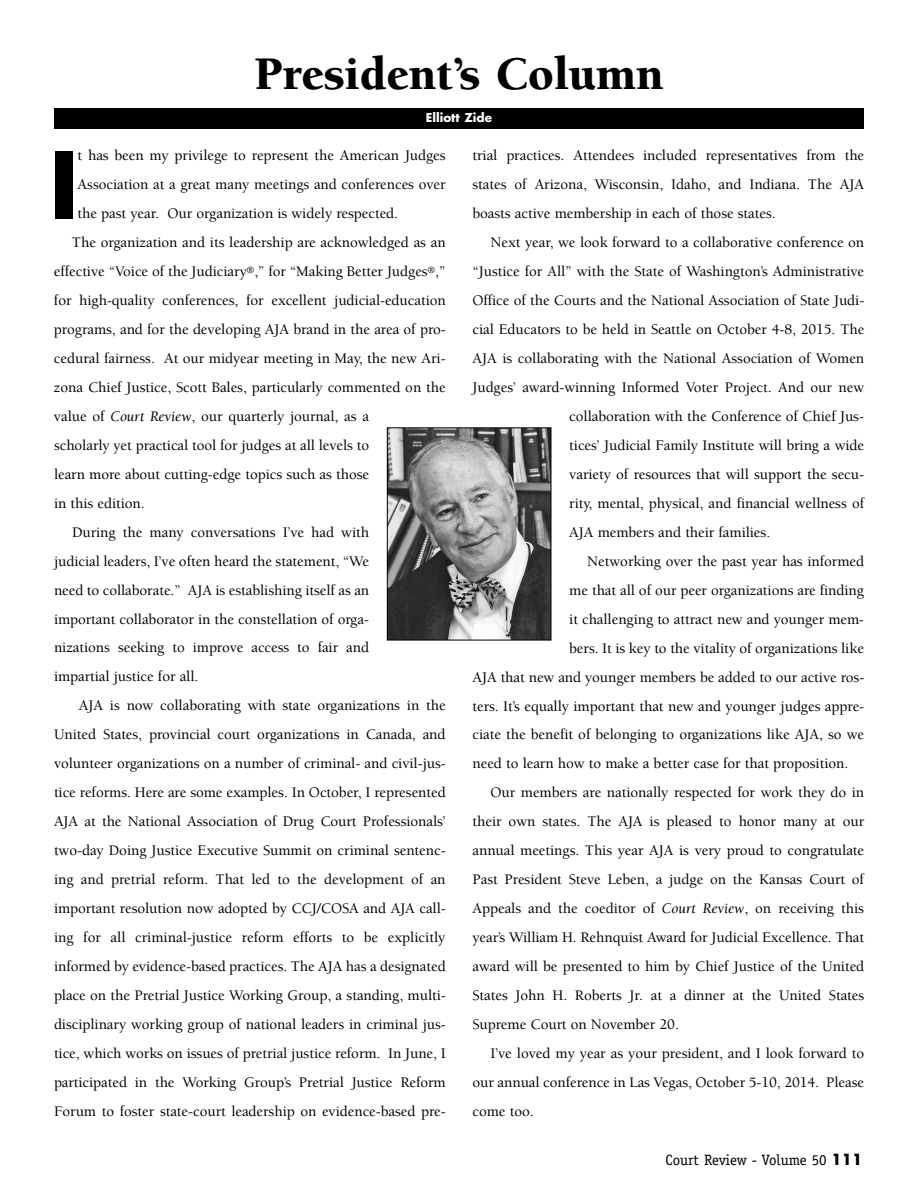
<style>
.page{position:relative;width:918px;height:1188px;background:#fff}
.page>*{position:absolute;margin:0;border:0;box-sizing:border-box;transform-origin:0 0}
.t1{font:700 89.4px "Futura";color:#000}
.t2{font:900 48px "Berkeley";color:#000}
.t3{font:500 15px/29px "Berkeley";letter-spacing:-.005em;color:#000;text-align:justify}
.t4{font:15px "Officina Serif";color:#000}
.t5{font:700 12px "Futura";color:#fff}
.s1{font-weight:400;font-style:italic}
.s2{font-family:"Futura";font-weight:700}
</style>
<div class="page">
<div style="left:54px;top:108px;width:810px;height:20px;background:#000"></div>
<img style="left:389px;top:430px;width:160px;height:208px">
<div style="left:387px;top:428px;width:164px;height:212px;border:1px solid #000"></div>
<h2 class="t2" style="left:254px;top:55px;width:411px">President’s Column</h2>
<p class="t5" style="left:426px;top:112px;width:68px">Elliott Zide</p>
<h1 class="t1" style="left:49px;top:144px;width:30px">I</h1>
<p class="t3" style="left:78px;top:142px;width:370px">t has been my privilege to represent the American Judges</p>
<p class="t3" style="left:78px;top:171px;width:370px">Association at a great many meetings and conferences over</p>
<p class="t3" style="left:78px;top:200px;width:322px">the past year. Our organization is widely respected.</p>
<p class="t3" style="left:72px;top:229px;width:375px">The organization and its leadership are acknowledged as an</p>
<p class="t3" style="left:54px;top:258px;width:393px">effective “Voice of the Judiciary<sup>®</sup>,” for “Making Better Judges<sup>®</sup>,”</p>
<p class="t3" style="left:54px;top:287px;width:393px">for high-quality conferences, for excellent judicial-education</p>
<p class="t3" style="left:54px;top:316px;width:393px">programs, and for the developing AJA brand in the area of pro-</p>
<p class="t3" style="left:54px;top:345px;width:393px">cedural fairness. At our midyear meeting in May, the new Ari-</p>
<p class="t3" style="left:54px;top:374px;width:393px">zona Chief Justice, Scott Bales, particularly commented on the</p>
<p class="t3" style="left:54px;top:403px;width:317px">value of <span class="s1">Court Review</span>, our quarterly journal, as a</p>
<p class="t3" style="left:54px;top:432px;width:317px">scholarly yet practical tool for judges at all levels to</p>
<p class="t3" style="left:54px;top:461px;width:317px">learn more about cutting-edge topics such as those</p>
<p class="t3" style="left:54px;top:490px;width:92px">in this edition.</p>
<p class="t3" style="left:72px;top:519px;width:299px">During the many conversations I’ve had with</p>
<p class="t3" style="left:54px;top:548px;width:317px">judicial leaders, I’ve often heard the statement, “We</p>
<p class="t3" style="left:54px;top:577px;width:317px">need to collaborate.” AJA is establishing itself as an</p>
<p class="t3" style="left:54px;top:606px;width:317px">important collaborator in the constellation of orga-</p>
<p class="t3" style="left:54px;top:635px;width:317px">nizations seeking to improve access to fair and</p>
<p class="t3" style="left:54px;top:663px;width:146px">impartial justice for all.</p>
<p class="t3" style="left:79px;top:692px;width:368px">AJA is now collaborating with state organizations in the</p>
<p class="t3" style="left:54px;top:721px;width:393px">United States, provincial court organizations in Canada, and</p>
<p class="t3" style="left:54px;top:750px;width:393px">volunteer organizations on a number of criminal- and civil-jus-</p>
<p class="t3" style="left:54px;top:779px;width:393px">tice reforms. Here are some examples. In October, I represented</p>
<p class="t3" style="left:54px;top:808px;width:393px">AJA at the National Association of Drug Court Professionals’</p>
<p class="t3" style="left:54px;top:837px;width:393px">two-day Doing Justice Executive Summit on criminal sentenc-</p>
<p class="t3" style="left:54px;top:866px;width:393px">ing and pretrial reform. That led to the development of an</p>
<p class="t3" style="left:54px;top:895px;width:393px">important resolution now adopted by CCJ/COSA and AJA call-</p>
<p class="t3" style="left:54px;top:924px;width:393px">ing for all criminal-justice reform efforts to be explicitly</p>
<p class="t3" style="left:54px;top:953px;width:393px">informed by evidence-based practices. The AJA has a designated</p>
<p class="t3" style="left:54px;top:982px;width:393px">place on the Pretrial Justice Working Group, a standing, multi-</p>
<p class="t3" style="left:54px;top:1011px;width:393px">disciplinary working group of national leaders in criminal jus-</p>
<p class="t3" style="left:54px;top:1040px;width:393px">tice, which works on issues of pretrial justice reform. In June, I</p>
<p class="t3" style="left:54px;top:1069px;width:393px">participated in the Working Group’s Pretrial Justice Reform</p>
<p class="t3" style="left:54px;top:1098px;width:393px">Forum to foster state-court leadership on evidence-based pre-</p>
<p class="t3" style="left:472px;top:143px;width:393px">trial practices. Attendees included representatives from the states of Arizona, Wisconsin, Idaho, and Indiana. The AJA boasts active membership in each of those states.</p>
<p class="t3" style="left:490px;top:229px;width:375px">Next year, we look forward to a collaborative conference on</p>
<p class="t3" style="left:472px;top:258px;width:393px">“Justice for All” with the State of Washington’s Administrative</p>
<p class="t3" style="left:472px;top:287px;width:393px">Office of the Courts and the National Association of State Judi-</p>
<p class="t3" style="left:472px;top:316px;width:393px">cial Educators to be held in Seattle on October 4-8, 2015. The</p>
<p class="t3" style="left:472px;top:345px;width:393px">AJA is collaborating with the National Association of Women</p>
<p class="t3" style="left:472px;top:374px;width:393px">Judges’ award-winning Informed Voter Project. And our new</p>
<p class="t3" style="left:569px;top:403px;width:296px">collaboration with the Conference of Chief Jus-</p>
<p class="t3" style="left:569px;top:432px;width:296px">tices’ Judicial Family Institute will bring a wide</p>
<p class="t3" style="left:569px;top:461px;width:296px">variety of resources that will support the secu-</p>
<p class="t3" style="left:569px;top:490px;width:296px">rity, mental, physical, and financial wellness of</p>
<p class="t3" style="left:569px;top:519px;width:202px">AJA members and their families.</p>
<p class="t3" style="left:587px;top:548px;width:278px">Networking over the past year has informed</p>
<p class="t3" style="left:569px;top:577px;width:296px">me that all of our peer organizations are finding</p>
<p class="t3" style="left:569px;top:606px;width:296px">it challenging to attract new and younger mem-</p>
<p class="t3" style="left:569px;top:635px;width:296px">bers. It is key to the vitality of organizations like</p>
<p class="t3" style="left:473px;top:664px;width:393px">AJA that new and younger members be added to our active ros-</p>
<p class="t3" style="left:473px;top:693px;width:393px">ters. It’s equally important that new and younger judges appre-</p>
<p class="t3" style="left:473px;top:722px;width:393px">ciate the benefit of belonging to organizations like AJA, so we</p>
<p class="t3" style="left:473px;top:750px;width:377px">need to learn how to make a better case for that proposition.</p>
<p class="t3" style="left:491px;top:779px;width:375px">Our members are nationally respected for work they do in</p>
<p class="t3" style="left:473px;top:808px;width:393px">their own states. The AJA is pleased to honor many at our</p>
<p class="t3" style="left:473px;top:837px;width:393px">annual meetings. This year AJA is very proud to congratulate</p>
<p class="t3" style="left:473px;top:866px;width:393px">Past President Steve Leben, a judge on the Kansas Court of</p>
<p class="t3" style="left:473px;top:895px;width:393px">Appeals and the coeditor of <span class="s1">Court Review</span>, on receiving this</p>
<p class="t3" style="left:472px;top:924px;width:393px">year’s William H. Rehnquist Award for Judicial Excellence. That</p>
<p class="t3" style="left:472px;top:953px;width:393px">award will be presented to him by Chief Justice of the United</p>
<p class="t3" style="left:472px;top:982px;width:393px">States John H. Roberts Jr. at a dinner at the United States</p>
<p class="t3" style="left:472px;top:1011px;width:208px">Supreme Court on November 20.</p>
<p class="t3" style="left:490px;top:1040px;width:375px">I’ve loved my year as your president, and I look forward to</p>
<p class="t3" style="left:472px;top:1069px;width:393px">our annual conference in Las Vegas, October 5-10, 2014. Please</p>
<p class="t3" style="left:472px;top:1098px;width:63px">come too.</p>
<p class="t4" style="left:666px;top:1151px;width:198px">Court Review - Volume 50 <span class="s2">111</span></p>
</div>
